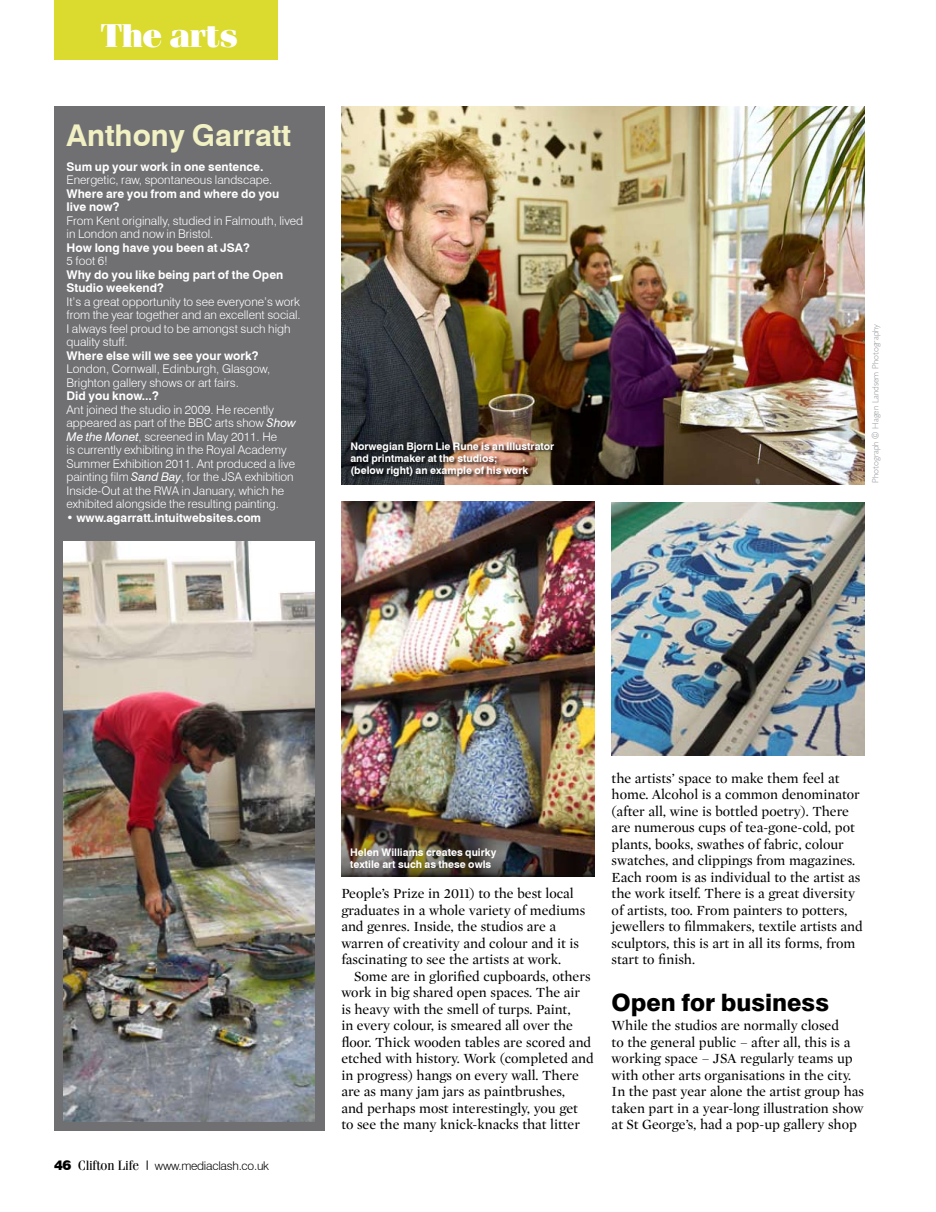
<style>
.page{position:relative;width:936px;height:1212px;background:#fff}
.page>*{position:absolute;margin:0;border:0;box-sizing:border-box;transform-origin:0 0}
.t1{font:900 33px "Fenice";letter-spacing:-.02em;color:#fff}
.t2{font:700 30px "Swiss 721 BT";color:#f1f1c3}
.t3{font:800 24px "Swiss 721 BT";color:#000}
.t4{font:14.25px/16.5px "Mercury Display";color:#000}
.t5{font:300 12px/13.5px "Swiss 721 BT";color:#fff}
.t6{font:700 12px/13.5px "Swiss 721 BT";color:#fff}
.t7{font:300 12px "Swiss 721 BT";letter-spacing:-.02em;color:#000}
.t8{font:700 10.5px/12px "Swiss 721 BT";color:#fff}
.t9{font:300 9px "Gill Sans";color:#939598}
.s1{font-weight:400;font-style:italic}
.s2{font-weight:900;font-size:13.5px}
.s3{font-family:"Fenice";font-weight:400;font-size:13.5px}
</style>
<div class="page">
<img style="left:341px;top:106px;width:523px;height:379px">
<div style="left:350px;top:441px;width:209px;height:40px;background:#000;opacity:.91"></div>
<div style="left:54px;top:0;width:223px;height:60px;background:#dadb2e"></div>
<div style="left:54px;top:106px;width:270px;height:1025px;background:#707073"></div>
<img style="left:64px;top:541px;width:251px;height:580px">
<img style="left:341px;top:502px;width:253px;height:235px">
<img style="left:611px;top:503px;width:253px;height:253px">
<img style="left:341px;top:737px;width:253px;height:140px">
<h1 class="t1" style="left:101px;top:15px;width:139px">The arts</h1>
<h2 class="t2" style="left:67px;top:117px;width:226px">Anthony Garratt</h2>
<p class="t6" style="left:67px;top:160px;width:198px">Sum up your work in one sentence.</p>
<p class="t5" style="left:67px;top:173px;width:207px">Energetic, raw, spontaneous landscape.</p>
<p class="t6" style="left:67px;top:187px;width:214px">Where are you from and where do you live now?</p>
<p class="t5" style="left:67px;top:214px;width:238px">From Kent originally, studied in Falmouth, lived in London and now in Bristol.</p>
<p class="t6" style="left:67px;top:241px;width:185px">How long have you been at JSA?</p>
<p class="t5" style="left:67px;top:254px;width:43px">5 foot 6!</p>
<p class="t6" style="left:67px;top:268px;width:218px">Why do you like being part of the Open<br>Studio weekend?</p>
<p class="t5" style="left:67px;top:295px;width:236px">It’s a great opportunity to see everyone’s work from the year together and an excellent social.<br>I always feel proud to be amongst such high quality stuff.</p>
<p class="t6" style="left:67px;top:349px;width:193px">Where else will we see your work?</p>
<p class="t5" style="left:67px;top:362px;width:205px">London, Cornwall, Edinburgh, Glasgow,<br>Brighton gallery shows or art fairs.</p>
<p class="t6" style="left:67px;top:389px;width:94px">Did you know...?</p>
<p class="t5" style="left:67px;top:403px;width:231px">Ant joined the studio in 2009. He recently appeared as part of the BBC arts show <span class="s1">Show Me the Monet</span>, screened in May 2011. He<br>is currently exhibiting in the Royal Academy Summer Exhibition 2011. Ant produced a live painting film <span class="s1">Sand Bay</span>, for the JSA exhibition Inside-Out at the RWA in January, which he exhibited alongside the resulting painting.</p>
<p class="t6" style="left:67px;top:511px;width:196px">• www.agarratt.intuitwebsites.com</p>
<p class="t8" style="left:350px;top:440px;width:205px">Norwegian Bjorn Lie Rune is an illustrator and printmaker at the studios;<br>(below right) an example of his work</p>
<p class="t9" style="left:870px;top:483px;width:161px;rotate:-90deg">Photograph © Hagen Landsem Photography</p>
<p class="t7" style="left:54px;top:1158px;width:216px"><span class="s2">46</span> <span class="s3">Clifton Life</span> www.mediaclash.co.uk</p>
<p class="t8" style="left:350px;top:846px;width:148px">Helen Williams creates quirky textile art such as these owls</p>
<p class="t4" style="left:341px;top:886px;width:245px">People’s Prize in 2011) to the best local graduates in a whole variety of mediums and genres. Inside, the studios are a warren of creativity and colour and it is fascinating to see the artists at work.</p>
<p class="t4" style="left:341px;top:968px;width:254px;text-indent:13px">Some are in glorified cupboards, others work in big shared open spaces. The air<br>is heavy with the smell of turps. Paint,<br>in every colour, is smeared all over the floor. Thick wooden tables are scored and etched with history. Work (completed and in progress) hangs on every wall. There are as many jam jars as paintbrushes,<br>and perhaps most interestingly, you get<br>to see the many knick-knacks that litter</p>
<p class="t4" style="left:611px;top:770px;width:252px">the artists’ space to make them feel at home. Alcohol is a common denominator (after all, wine is bottled poetry). There are numerous cups of tea-gone-cold, pot plants, books, swathes of fabric, colour swatches, and clippings from magazines.<br>Each room is as individual to the artist as the work itself. There is a great diversity of artists, too. From painters to potters, jewellers to filmmakers, textile artists and sculptors, this is art in all its forms, from start to finish.</p>
<h3 class="t3" style="left:611px;top:988px;width:219px">Open for business</h3>
<p class="t4" style="left:611px;top:1018px;width:254px">While the studios are normally closed<br>to the general public – after all, this is a working space – JSA regularly teams up with other arts organisations in the city.<br>In the past year alone the artist group has taken part in a year-long illustration show at St George’s, had a pop-up gallery shop</p>
</div>
